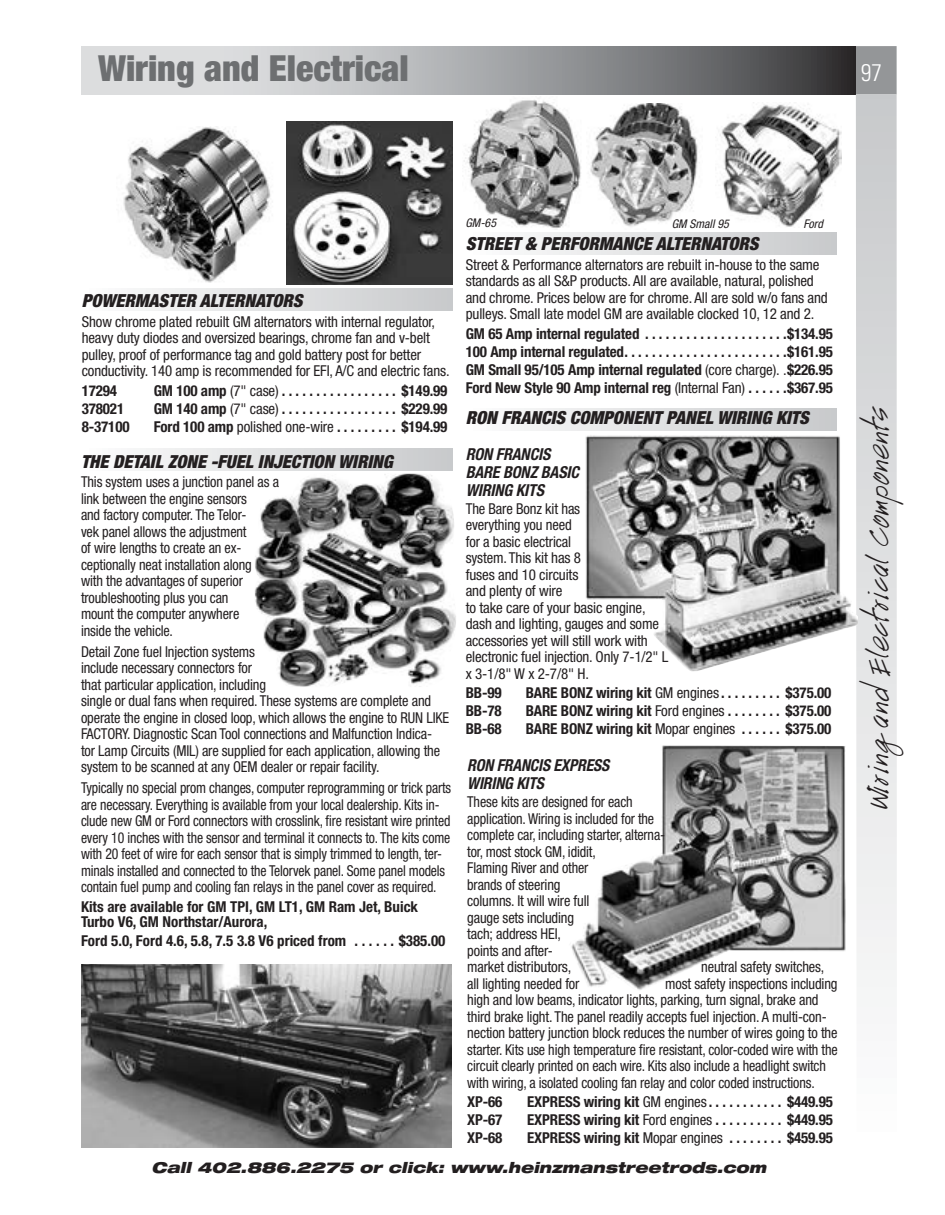
<style>
.page{position:relative;width:945px;height:1215px;background:#fff}
.page>*{position:absolute;margin:0;border:0;box-sizing:border-box;transform-origin:0 0}
.t1{font:900 condensed 36px "Helvetica Neue";color:#6d6f71}
.t2{font:30px "Handwriting";color:#231f20}
.t3{font:300 condensed 24px "Univers";color:#fff}
.t4{font:italic 900 condensed 18px "Helvetica Neue";color:#231f20}
.t5{font:italic 700 condensed 16.5px/18px "Helvetica Neue";letter-spacing:-.01em;color:#231f20}
.t6{font:italic 700 condensed 16.5px/18px "Helvetica Neue";letter-spacing:-.01em;color:#231f20;scale:.95 1}
.t7{font:condensed 15px/16.5px "Helvetica Neue";letter-spacing:-.01em;color:#231f20;scale:.96 1}
.t8{font:700 condensed 15px/18px "Helvetica Neue";letter-spacing:-.01em;color:#231f20}
.t9{font:condensed 15px/16.5px "Helvetica Neue";letter-spacing:-.01em;color:#231f20}
.t10{font:condensed 15px/16.5px "Helvetica Neue";letter-spacing:-.01em;color:#231f20;scale:.92 1}
.t11{font:condensed 15px/16.5px "Helvetica Neue";letter-spacing:-.01em;color:#231f20;scale:.95 1}
.t12{font:condensed 15px/16.5px "Helvetica Neue";letter-spacing:-.01em;color:#231f20;scale:.94 1}
.t13{font:italic 900 expanded 15px "Helvetica Neue";color:#231f20}
.t14{font:italic condensed 12px "Helvetica Neue";color:#231f20}
.s1{font-weight:400}
</style>
<div class="page">
<div style="left:856px;top:46px;width:41px;height:49px;background:#949698"></div>
<svg style="left:81px;top:46px;width:775px;height:48px;background:#a0a1a3"></svg>
<svg style="left:856px;top:94px;width:41px;height:893px;background:#dedfe0"></svg>
<div style="left:82px;top:288px;width:371px;height:22px;background:linear-gradient(to right,#fdfefe,#c8c9cb)"></div>
<div style="left:466px;top:408px;width:371px;height:22px;background:linear-gradient(to right,#fdfefe,#c8c9cb)"></div>
<div style="left:82px;top:449px;width:371px;height:22px;background:linear-gradient(to right,#fdfefe,#c8c9cb)"></div>
<img style="left:123px;top:127px;width:148px;height:156px">
<img style="left:286px;top:122px;width:166px;height:163px">
<img style="left:571px;top:745px;width:275px;height:245px">
<img style="left:255px;top:474px;width:201px;height:213px">
<img style="left:585px;top:435px;width:273px;height:236px">
<img style="left:720px;top:102px;width:121px;height:125px">
<img style="left:590px;top:104px;width:108px;height:123px">
<img style="left:464px;top:100px;width:117px;height:129px">
<div style="left:466px;top:233px;width:371px;height:22px;background:linear-gradient(to right,#fdfefe,#c8c9cb)"></div>
<img style="left:81px;top:965px;width:370px;height:183px">
<h1 class="t1" style="left:98px;top:46px;width:312px">Wiring and Electrical</h1>
<h3 class="t3" style="left:861px;top:58px;width:23px">97</h3>
<p class="t4" style="left:82px;top:290px;width:222px">POWERMASTER ALTERNATORS</p>
<p class="t9" style="left:82px;top:313px;width:369px">Show chrome plated rebuilt GM alternators with internal regulator, heavy duty diodes and oversized bearings, chrome fan and v-belt pulley, proof of performance tag and gold battery post for better conductivity. 140 amp is recommended for EFI, A/C and electric fans.</p>
<p class="t8" style="left:82px;top:381px;width:37px">17294</p>
<p class="t8" style="left:154px;top:381px;width:295px">GM 100 amp <span class="s1">(7" case)</span> . . . . . . . . . . . . . . . . . $149.99</p>
<p class="t8" style="left:82px;top:399px;width:44px">378021</p>
<p class="t8" style="left:154px;top:399px;width:295px">GM 140 amp <span class="s1">(7" case)</span> . . . . . . . . . . . . . . . . $229.99</p>
<p class="t8" style="left:82px;top:417px;width:49px">8-37100</p>
<p class="t8" style="left:154px;top:417px;width:295px">Ford 100 amp <span class="s1">polished one-wire</span> . . . . . . . . . $194.99</p>
<p class="t4" style="left:81px;top:450px;width:313px">THE DETAIL ZONE -FUEL INJECTION WIRING</p>
<p class="t11" style="left:81px;top:474px;width:210px">This system uses a junction panel as a link between the engine sensors<br>and factory computer. The Telor-<br>vek panel allows the adjustment<br>of wire lengths to create an ex&shy;ceptionally neat installation along<br>with the advantages of superior troubleshooting plus you can<br>mount the computer anywhere<br>inside the vehicle.</p>
<p class="t7" style="left:81px;top:643px;width:385px">Detail Zone fuel Injection systems<br>include necessary connectors for<br>that particular application, including<br>single or dual fans when required. These systems are complete and operate the engine in closed loop, which allows the engine to RUN LIKE FACTORY. Diagnostic Scan Tool connections and Malfunction Indica&shy;tor Lamp Circuits (MIL) are supplied for each application, allowing the system to be scanned at any OEM dealer or repair facility.</p>
<p class="t10" style="left:81px;top:780px;width:404px">Typically no special prom changes, computer reprogramming or trick parts are necessary. Everything is available from your local dealership. Kits in&shy;clude new GM or Ford connectors with crosslink, fire resistant wire printed every 10 inches with the sensor and terminal it connects to. The kits come with 20 feet of wire for each sensor that is simply trimmed to length, ter&shy;minals installed and connected to the Telorvek panel. Some panel models contain fuel pump and cooling fan relays in the panel cover as required.</p>
<p class="t8" style="left:81px;top:899px;width:339px;line-height:15px">Kits are available for GM TPI, GM LT1, GM Ram Jet, Buick<br>Turbo V6, GM Northstar/Aurora,</p>
<p class="t8" style="left:81px;top:932px;width:366px">Ford 5.0, Ford 4.6, 5.8, 7.5 3.8 V6 priced from . . . . . . $385.00</p>
<p class="t14" style="left:466px;top:216px;width:32px">GM-65</p>
<p class="t14" style="left:672px;top:217px;width:59px">GM Small 95</p>
<p class="t14" style="left:803px;top:216px;width:21px">Ford</p>
<p class="t4" style="left:466px;top:233px;width:294px">STREET &amp; PERFORMANCE ALTERNATORS</p>
<p class="t9" style="left:466px;top:256px;width:364px">Street &amp; Performance alternators are rebuilt in-house to the same standards as all S&amp;P products. All are available, natural, polished and chrome. Prices below are for chrome. All are sold w/o fans and pulleys. Small late model GM are available clocked 10, 12 and 2.</p>
<p class="t8" style="left:466px;top:324px;width:369px;text-align:justify">GM 65 Amp internal regulated . . . . . . . . . . . . . . . . . . . . $134.95<br>100 Amp internal regulated . . . . . . . . . . . . . . . . . . . . . . . $161.95<br>GM Small 95/105 Amp internal regulated <span class="s1">(core charge)..</span> $226.95<br>Ford New Style 90 Amp internal reg <span class="s1">(Internal Fan)</span> . . . . . $367.95</p>
<p class="t4" style="left:466px;top:407px;width:345px">RON FRANCIS COMPONENT PANEL WIRING KITS</p>
<p class="t5" style="left:466px;top:444px;width:115px">RON FRANCIS<br>BARE BONZ BASIC<br>WIRING KITS</p>
<p class="t9" style="left:466px;top:500px;width:204px">The Bare Bonz kit has<br>everything you need<br>for a basic electrical<br>system. This kit has 8<br>fuses and 10 circuits<br>and plenty of wire<br>to take care of your basic engine, dash and lighting, gauges and some accessories yet will still work with electronic fuel injection. Only 7-1/2" L x 3-1/8" W x 2-7/8" H.</p>
<p class="t8" style="left:466px;top:684px;width:38px">BB-99</p>
<p class="t8" style="left:526px;top:684px;width:307px">BARE BONZ wiring kit <span class="s1">GM engines</span> . . . . . . . . . $375.00</p>
<p class="t8" style="left:466px;top:702px;width:38px">BB-78</p>
<p class="t8" style="left:526px;top:702px;width:307px">BARE BONZ wiring kit <span class="s1">Ford engines</span> . . . . . . . . $375.00</p>
<p class="t8" style="left:466px;top:720px;width:38px">BB-68</p>
<p class="t8" style="left:526px;top:720px;width:307px">BARE BONZ wiring kit <span class="s1">Mopar engines</span> . . . . . . $375.00</p>
<p class="t6" style="left:467px;top:756px;width:151px">RON FRANCIS EXPRESS<br>WIRING KITS</p>
<p class="t12" style="left:467px;top:794px;width:212px">These kits are designed for each application. Wiring is included for the complete car, including starter, alterna&shy;tor, most stock GM, ididit,<br>Flaming River and other<br>brands of steering<br>columns. It will wire full<br>gauge sets including<br>tach; address HEI,<br>points and after-<br>market distributors,</p>
<p class="t7" style="left:701px;top:959px;width:130px">neutral safety switches,</p>
<p class="t7" style="left:467px;top:975px;width:387px;text-indent:198px">most safety inspections including high and low beams, indicator lights, parking, turn signal, brake and third brake light. The panel readily accepts fuel injection. A multi-con&shy;nection battery junction block reduces the number of wires going to the starter. Kits use high temperature fire resistant, color-coded wire with the circuit clearly printed on each wire. Kits also include a headlight switch with wiring, a isolated cooling fan relay and color coded instructions.</p>
<p class="t8" style="left:467px;top:1093px;width:37px">XP-66</p>
<p class="t8" style="left:527px;top:1093px;width:307px">EXPRESS wiring kit <span class="s1">GM engines</span> . . . . . . . . . . . $449.95</p>
<p class="t8" style="left:467px;top:1111px;width:37px">XP-67</p>
<p class="t8" style="left:527px;top:1111px;width:307px">EXPRESS wiring kit <span class="s1">Ford engines</span> . . . . . . . . . . $449.95</p>
<p class="t8" style="left:467px;top:1129px;width:37px">XP-68</p>
<p class="t8" style="left:527px;top:1129px;width:307px">EXPRESS wiring kit <span class="s1">Mopar engines</span> . . . . . . . . $459.95</p>
<p class="t7" style="left:467px;top:975px;width:118px">all lighting needed for</p>
<p class="t13" style="left:152px;top:1158px;width:616px">Call 402.886.2275 or click: www.heinzmanstreetrods.com</p>
<h2 class="t2" style="left:861px;top:809px;width:405px;rotate:-90deg">Wiring and Electrical Components</h2>
</div>
